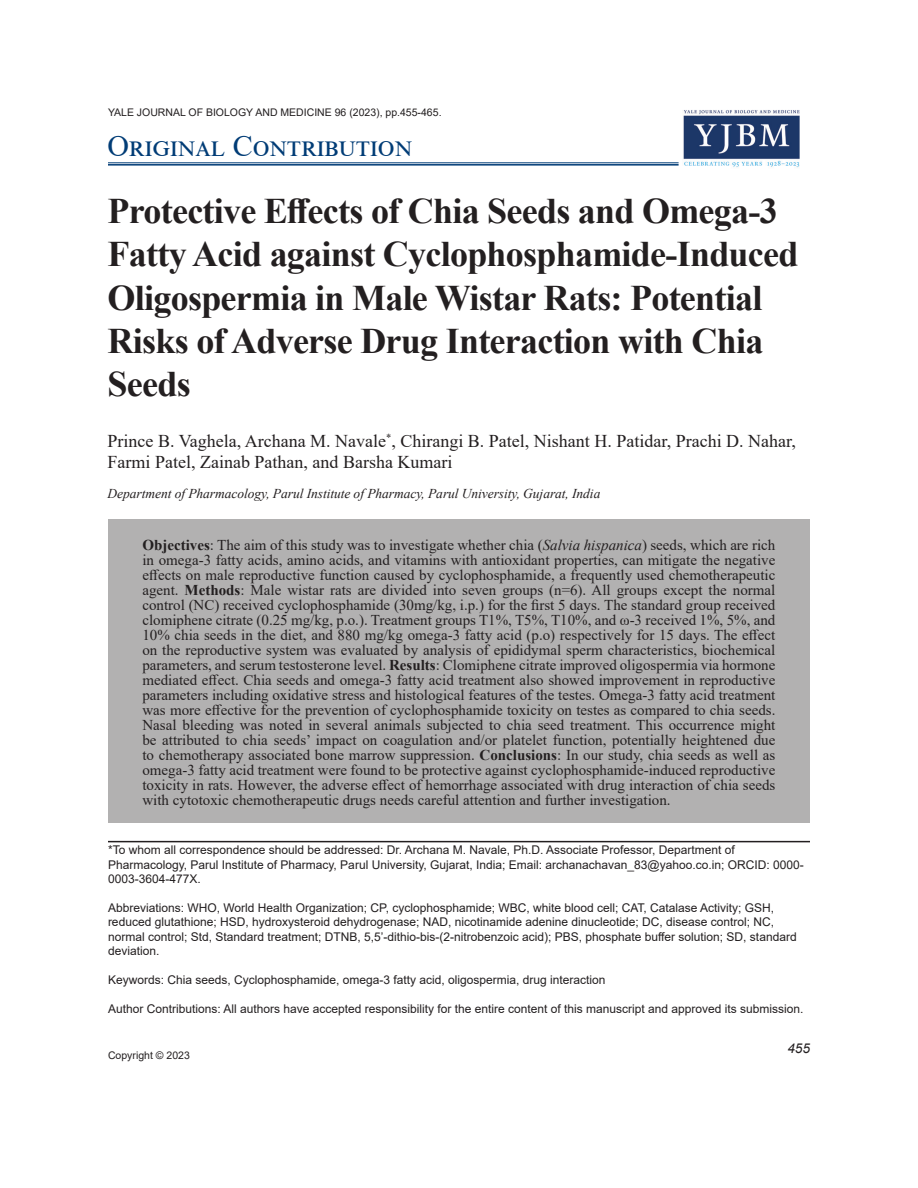
<style>
.page{position:relative;width:918px;height:1188px;background:#fff}
.page>*{position:absolute;margin:0;border:0;box-sizing:border-box;transform-origin:0 0}
.t1{font:700 36px/43.2px "Times New Roman";letter-spacing:-.02em;color:#231f20}
.t2{font:30px "Times New Roman";letter-spacing:.075em;color:#013c76}
.t3{font:18px/21.6px "Times New Roman";color:#231f20}
.t4{font:15px/15px "Times New Roman";color:#231f20;text-align:justify}
.t5{font:italic 13.5px "Times New Roman";letter-spacing:-.005em;color:#231f20}
.t6{font:italic 13.5px "Arial";color:#231f20}
.t7{font:12px/14.4px "Arial";color:#231f20}
.t8{font:10.5px "Arial";color:#231f20}
.s1{font-weight:700}
.s2{font-style:italic}
</style>
<div class="page">
<img style="left:683px;top:110px;width:117px;height:58px">
<hr style="left:108px;top:163px;width:571px;height:1px;background:#013c76">
<hr style="left:108px;top:164px;width:571px;height:2px;background:#013c76">
<div style="left:108px;top:520px;width:702px;height:303px;background:#b2b1b1"></div>
<hr style="left:108px;top:841px;width:702px;height:1px;background:#231f20">
<p class="t8" style="left:108px;top:105px;width:335px">YALE JOURNAL OF BIOLOGY AND MEDICINE 96 (2023), pp.455-465.</p>
<h2 class="t2" style="left:108px;top:124px;width:304px">Original Contribution</h2>
<h1 class="t1" style="left:108px;top:188px;width:692px">Protective Effects of Chia Seeds and Omega-3<br>Fatty Acid against Cyclophosphamide-Induced Oligospermia in Male Wistar Rats: Potential Risks of Adverse Drug Interaction with Chia Seeds</h1>
<p class="t3" style="left:108px;top:429px;width:690px">Prince B. Vaghela, Archana M. Navale<sup>*</sup>, Chirangi B. Patel, Nishant H. Patidar, Prachi D. Nahar,<br>Farmi Patel, Zainab Pathan, and Barsha Kumari</p>
<p class="t5" style="left:108px;top:484px;width:494px">Department of Pharmacology, Parul Institute of Pharmacy, Parul University, Gujarat, India</p>
<p class="t4" style="left:142px;top:537px;width:635px"><span class="s1">Objectives</span>: The aim of this study was to investigate whether chia (<span class="s2">Salvia hispanica</span>) seeds, which are rich in omega-3 fatty acids, amino acids, and vitamins with antioxidant properties, can mitigate the negative effects on male reproductive function caused by cyclophosphamide, a frequently used chemotherapeutic agent. <span class="s1">Methods</span>: Male wistar rats are divided into seven groups (n=6). All groups except the normal control (NC) received cyclophosphamide (30mg/kg, i.p.) for the first 5 days. The standard group received clomiphene citrate (0.25 mg/kg, p.o.). Treatment groups T1%, T5%, T10%, and ω-3 received 1%, 5%, and 10% chia seeds in the diet, and 880 mg/kg omega-3 fatty acid (p.o) respectively for 15 days. The effect on the reproductive system was evaluated by analysis of epididymal sperm characteristics, biochemical parameters, and serum testosterone level. <span class="s1">Results</span>: Clomiphene citrate improved oligospermia via hormone mediated effect. Chia seeds and omega-3 fatty acid treatment also showed improvement in reproductive parameters including oxidative stress and histological features of the testes. Omega-3 fatty acid treatment was more effective for the prevention of cyclophosphamide toxicity on testes as compared to chia seeds.<br>Nasal bleeding was noted in several animals subjected to chia seed treatment. This occurrence might be attributed to chia seeds’ impact on coagulation and/or platelet function, potentially heightened due to chemotherapy associated bone marrow suppression. <span class="s1">Conclusions</span>: In our study, chia seeds as well as omega-3 fatty acid treatment were found to be protective against cyclophosphamide-induced reproductive toxicity in rats. However, the adverse effect of hemorrhage associated with drug interaction of chia seeds with cytotoxic chemotherapeutic drugs needs careful attention and further investigation.</p>
<p class="t7" style="left:108px;top:843px;width:697px">*To whom all correspondence should be addressed: Dr. Archana M. Navale, Ph.D. Associate Professor, Department of<br>Pharmacology, Parul Institute of Pharmacy, Parul University, Gujarat, India; Email: archanachavan_83@yahoo.co.in; ORCID: 0000-<br>0003-3604-477X.</p>
<p class="t7" style="left:108px;top:900px;width:690px">Abbreviations: WHO, World Health Organization; CP, cyclophosphamide; WBC, white blood cell; CAT, Catalase Activity; GSH, reduced glutathione; HSD, hydroxysteroid dehydrogenase; NAD, nicotinamide adenine dinucleotide; DC, disease control; NC, normal control; Std, Standard treatment; DTNB, 5,5’-dithio-bis-(2-nitrobenzoic acid); PBS, phosphate buffer solution; SD, standard deviation.</p>
<p class="t7" style="left:108px;top:972px;width:499px">Keywords: Chia seeds, Cyclophosphamide, omega-3 fatty acid, oligospermia, drug interaction</p>
<p class="t7" style="left:108px;top:1001px;width:697px">Author Contributions: All authors have accepted responsibility for the entire content of this manuscript and approved its submission.</p>
<p class="t8" style="left:108px;top:1048px;width:83px">Copyright © 2023</p>
<p class="t6" style="left:787px;top:1040px;width:24px">455</p>
</div>
